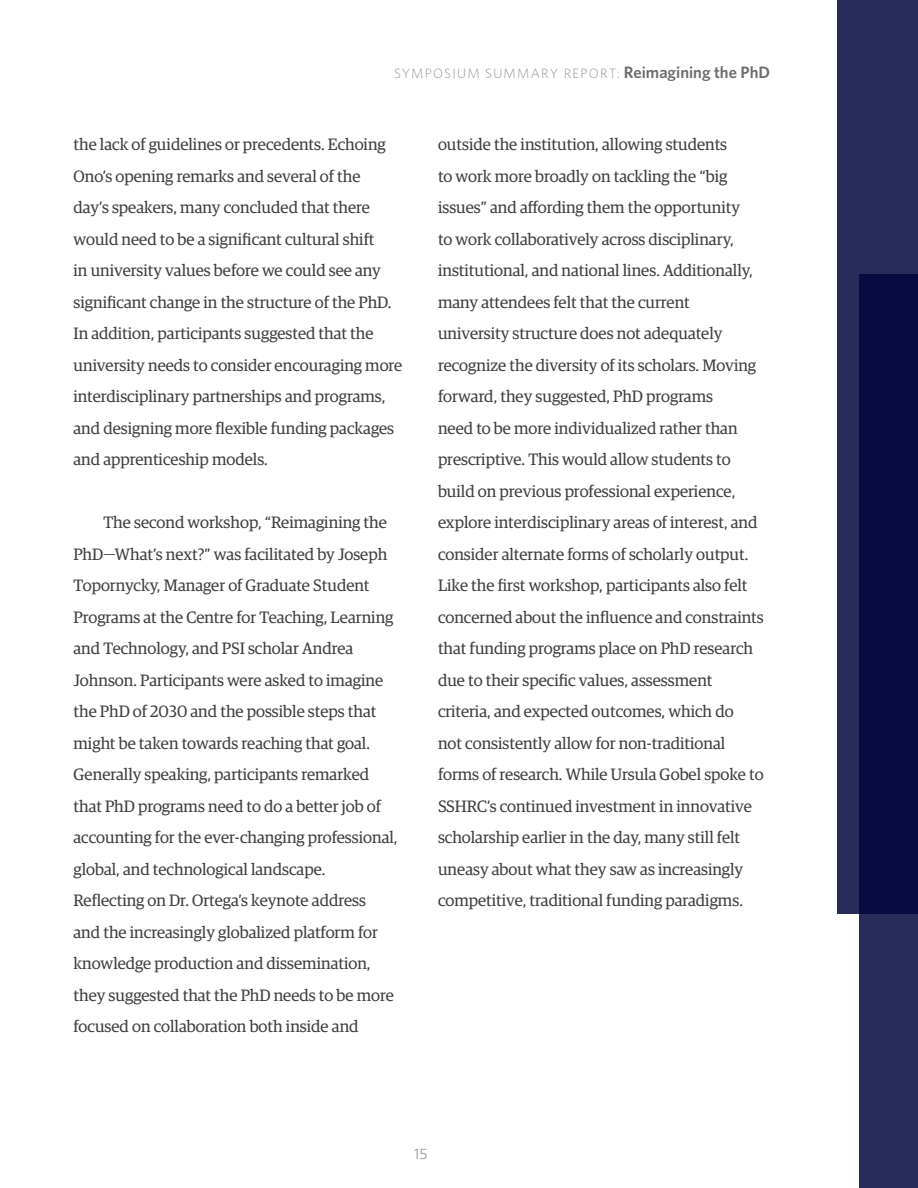
<style>
.page{position:relative;width:918px;height:1188px;background:#fff}
.page>*{position:absolute;margin:0;border:0;box-sizing:border-box;transform-origin:0 0}
.Paragraph_1{font:16.5px/31.5px "Guardian Egyp";color:#3e3e3f}
.t1{font:15px "Whitney";color:#939598}
.t2{font:300 13.5px "Whitney";letter-spacing:.09em;color:#939598}
.s1{font-weight:600;font-size:16.5px;color:#6c6d70}
</style>
<div class="page">
<div style="left:837px;top:0;width:81px;height:913px;background:#282c5a"></div>
<svg style="left:859px;top:275px;width:59px;height:913px;background:#101448"></svg>
<p class="t2" style="left:394px;top:64px;width:377px">SYMPOSIUM SUMMARY REPORT: <span class="s1">Reimagining the PhD</span></p>
<p class="Paragraph_1" style="left:74px;top:127px;width:330px">the lack of guidelines or precedents. Echoing Ono’s opening remarks and several of the<br>day’s speakers, many concluded that there would need to be a significant cultural shift<br>in university values before we could see any significant change in the structure of the PhD.<br>In addition, participants suggested that the university needs to consider encouraging more interdisciplinary partnerships and programs, and designing more flexible funding packages and apprenticeship models.</p>
<p class="Paragraph_1" style="left:74px;top:505px;width:326px;text-indent:30px">The second workshop, “Reimagining the PhD—What’s next?” was facilitated by Joseph Topornycky, Manager of Graduate Student Programs at the Centre for Teaching, Learning and Technology, and PSI scholar Andrea Johnson. Participants were asked to imagine the PhD of 2030 and the possible steps that might be taken towards reaching that goal.<br>Generally speaking, participants remarked that PhD programs need to do a better job of accounting for the ever-changing professional, global, and technological landscape.<br>Reflecting on Dr. Ortega’s keynote address<br>and the increasingly globalized platform for knowledge production and dissemination, they suggested that the PhD needs to be more focused on collaboration both inside and</p>
<p class="Paragraph_1" style="left:438px;top:127px;width:327px">outside the institution, allowing students<br>to work more broadly on tackling the “big issues” and affording them the opportunity<br>to work collaboratively across disciplinary, institutional, and national lines. Additionally, many attendees felt that the current university structure does not adequately recognize the diversity of its scholars. Moving forward, they suggested, PhD programs<br>need to be more individualized rather than prescriptive. This would allow students to build on previous professional experience, explore interdisciplinary areas of interest, and consider alternate forms of scholarly output.<br>Like the first workshop, participants also felt concerned about the influence and constraints that funding programs place on PhD research due to their specific values, assessment criteria, and expected outcomes, which do<br>not consistently allow for non-traditional forms of research. While Ursula Gobel spoke to SSHRC’s continued investment in innovative scholarship earlier in the day, many still felt uneasy about what they saw as increasingly competitive, traditional funding paradigms.</p>
<p class="t1" style="left:414px;top:1144px;width:15px">15</p>
</div>
